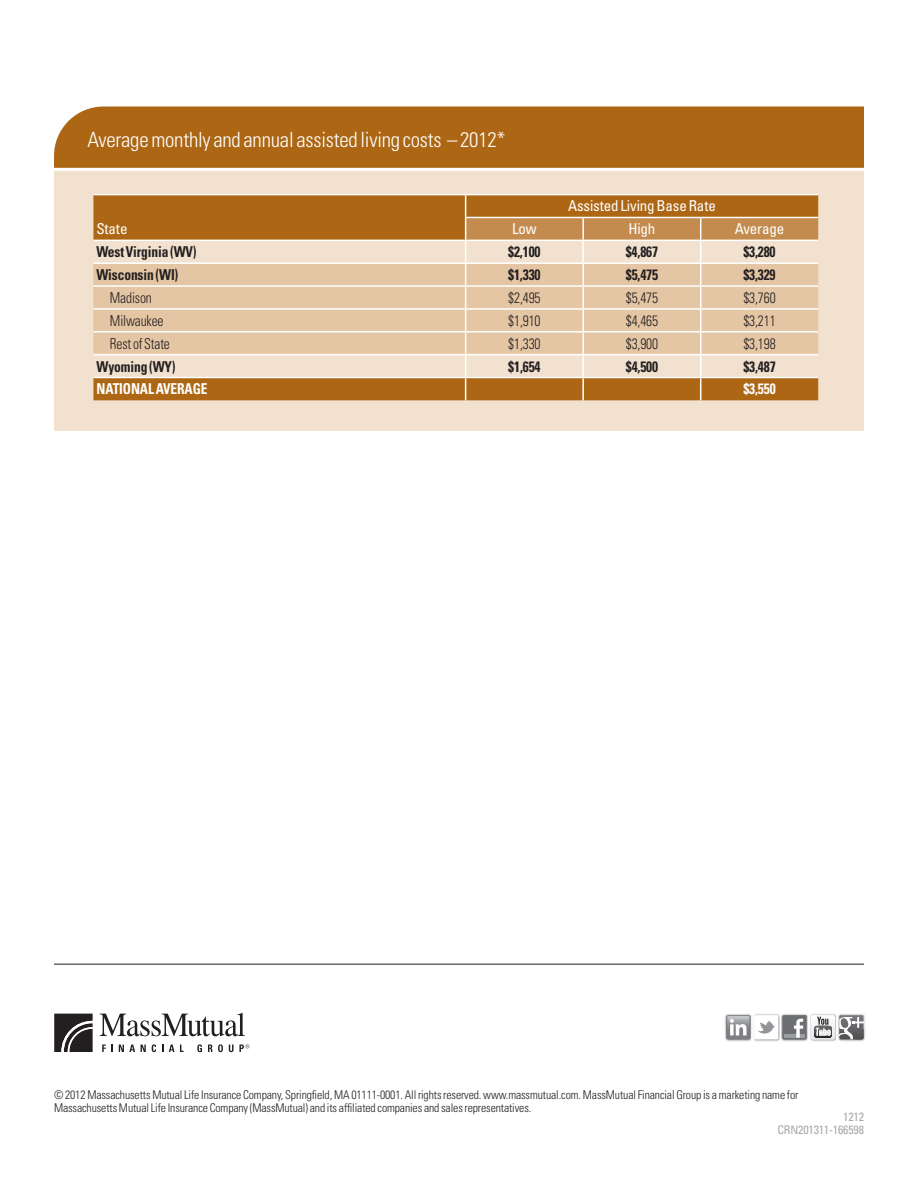
<style>
.page{position:relative;width:918px;height:1188px;background:#fff}
.page>*{position:absolute;margin:0;border:0;box-sizing:border-box;transform-origin:0 0}
.t1{font:300 condensed 21px "Univers LT Std";letter-spacing:-.01em;color:#fff}
.t2{font:700 condensed 15px "Univers LT Std";letter-spacing:-.01em;color:#231f20;scale:.9 1}
.t3{font:300 condensed 15px "Univers LT Std";letter-spacing:-.01em;color:#231f20;scale:.9 1}
.t4{font:condensed 15px "Univers LT Std";letter-spacing:-.01em;color:#fff}
.t5{font:700 condensed 15px "Univers LT Std";letter-spacing:-.01em;color:#fff;scale:.9 1}
.t6{font:300 condensed 12px/12.8px "Univers LT Std";letter-spacing:-.01em;color:#231f20}
.t7{font:condensed 12px/13.5px "Univers LT Std";letter-spacing:-.015em;color:#a8a9ad;text-align:right}
</style>
<div class="page">
<div style="left:54px;top:107px;width:810px;height:61px;background:#ac6614"></div>
<div style="left:54px;top:169px;width:810px;height:262px;background:#f1e1ce"></div>
<hr style="left:54px;top:168px;width:810px;height:3px;background:#fff">
<svg style="left:93px;top:195px;width:372px;height:205px;fill:#ac6614"></svg>
<div style="left:93px;top:264px;width:372px;height:90px;background:#e4c5a4"></div>
<hr style="left:93px;top:240px;width:373px;height:1px;background:#fff">
<hr style="left:93px;top:262px;width:373px;height:2px;background:#fff">
<hr style="left:93px;top:285px;width:373px;height:2px;background:#fff">
<hr style="left:93px;top:308px;width:373px;height:2px;background:#fff">
<hr style="left:93px;top:331px;width:373px;height:2px;background:#fff">
<hr style="left:93px;top:354px;width:373px;height:1px;background:#fff">
<hr style="left:93px;top:377px;width:373px;height:1px;background:#fff">
<svg style="left:465px;top:195px;width:353px;height:205px"></svg>
<hr style="left:93px;top:194px;width:373px;height:1px;background:#fff">
<hr style="left:466px;top:194px;width:117px;height:1px;background:#fff">
<hr style="left:583px;top:194px;width:118px;height:1px;background:#fff">
<hr style="left:701px;top:194px;width:117px;height:1px;background:#fff">
<hr style="left:465px;top:217px;width:118px;height:1px;background:#fff">
<hr style="left:583px;top:217px;width:118px;height:1px;background:#fff">
<hr style="left:701px;top:217px;width:117px;height:1px;background:#fff">
<hr style="left:54px;top:964px;width:810px;height:1px;background:#231f20">
<svg style="left:54px;top:1014px;width:39px;height:38px"></svg>
<svg style="left:100px;top:1013px;width:145px;height:23px"></svg>
<svg style="left:102px;top:1045px;width:11px;height:7px"></svg>
<svg style="left:119px;top:1045px;width:16px;height:7px"></svg>
<svg style="left:141px;top:1045px;width:5px;height:7px"></svg>
<svg style="left:152px;top:1044px;width:4px;height:8px"></svg>
<svg style="left:169px;top:1045px;width:15px;height:7px"></svg>
<svg style="left:197px;top:1044px;width:5px;height:8px"></svg>
<svg style="left:208px;top:1045px;width:4px;height:7px"></svg>
<svg style="left:218px;top:1044px;width:5px;height:8px"></svg>
<svg style="left:229px;top:1044px;width:20px;height:8px"></svg>
<img style="left:725px;top:1014px;width:69px;height:28px">
<div style="left:782px;top:1015px;width:25px;height:24px;background:#6d6e71"></div>
<hr style="left:784px;top:1034px;width:21px;height:4px;background:#9b9da0">
<svg style="left:726px;top:1015px;width:25px;height:24px"></svg>
<img style="left:751px;top:1014px;width:2px;height:28px">
<div style="left:754px;top:1015px;width:24px;height:24px;background:#fff"></div>
<svg style="left:757px;top:1014px;width:24px;height:28px"></svg>
<svg style="left:794px;top:1014px;width:71px;height:28px"></svg>
<h1 class="t1" style="left:87px;top:127px;width:420px">Average monthly and annual assisted living costs – 2012*</h1>
<p class="t4" style="left:96px;top:220px;width:33px">State</p>
<p class="t4" style="left:568px;top:197px;width:149px">Assisted Living Base Rate</p>
<p class="t4" style="left:512px;top:220px;width:26px">Low</p>
<p class="t4" style="left:628px;top:220px;width:29px">High</p>
<p class="t4" style="left:735px;top:220px;width:51px">Average</p>
<p class="t2" style="left:96px;top:243px;width:113px">West Virginia (WV)</p>
<p class="t2" style="left:508px;top:243px;width:37px">$2,100</p>
<p class="t2" style="left:626px;top:243px;width:37px">$4,867</p>
<p class="t2" style="left:743px;top:243px;width:37px">$3,280</p>
<p class="t2" style="left:96px;top:266px;width:93px">Wisconsin (WI)</p>
<p class="t2" style="left:508px;top:266px;width:37px">$1,330</p>
<p class="t2" style="left:626px;top:266px;width:37px">$5,475</p>
<p class="t2" style="left:743px;top:266px;width:37px">$3,329</p>
<p class="t3" style="left:110px;top:289px;width:48px">Madison</p>
<p class="t3" style="left:508px;top:289px;width:37px">$2,495</p>
<p class="t3" style="left:626px;top:289px;width:37px">$5,475</p>
<p class="t3" style="left:743px;top:289px;width:37px">$3,760</p>
<p class="t3" style="left:110px;top:311px;width:61px">Milwaukee</p>
<p class="t3" style="left:508px;top:311px;width:37px">$1,910</p>
<p class="t3" style="left:626px;top:311px;width:37px">$4,465</p>
<p class="t3" style="left:743px;top:311px;width:37px">$3,211</p>
<p class="t3" style="left:110px;top:334px;width:68px">Rest of State</p>
<p class="t3" style="left:508px;top:334px;width:37px">$1,330</p>
<p class="t3" style="left:626px;top:334px;width:37px">$3,900</p>
<p class="t3" style="left:743px;top:334px;width:37px">$3,198</p>
<p class="t2" style="left:96px;top:357px;width:90px">Wyoming (WY)</p>
<p class="t2" style="left:508px;top:357px;width:37px">$1,654</p>
<p class="t2" style="left:626px;top:357px;width:37px">$4,500</p>
<p class="t2" style="left:743px;top:357px;width:37px">$3,487</p>
<p class="t5" style="left:97px;top:380px;width:125px">NATIONAL AVERAGE</p>
<p class="t5" style="left:743px;top:380px;width:37px">$3,550</p>
<p class="t6" style="left:54px;top:1088px;width:746px">© 2012 Massachusetts Mutual Life Insurance Company, Springfield, MA 01111-0001. All rights reserved. www.massmutual.com. MassMutual Financial Group is a marketing name for<br>Massachusetts Mutual Life Insurance Company (MassMutual) and its affiliated companies and sales representatives.</p>
<p class="t7" style="left:777px;top:1109px;width:88px">1212<br>CRN201311-166598</p>
</div>
